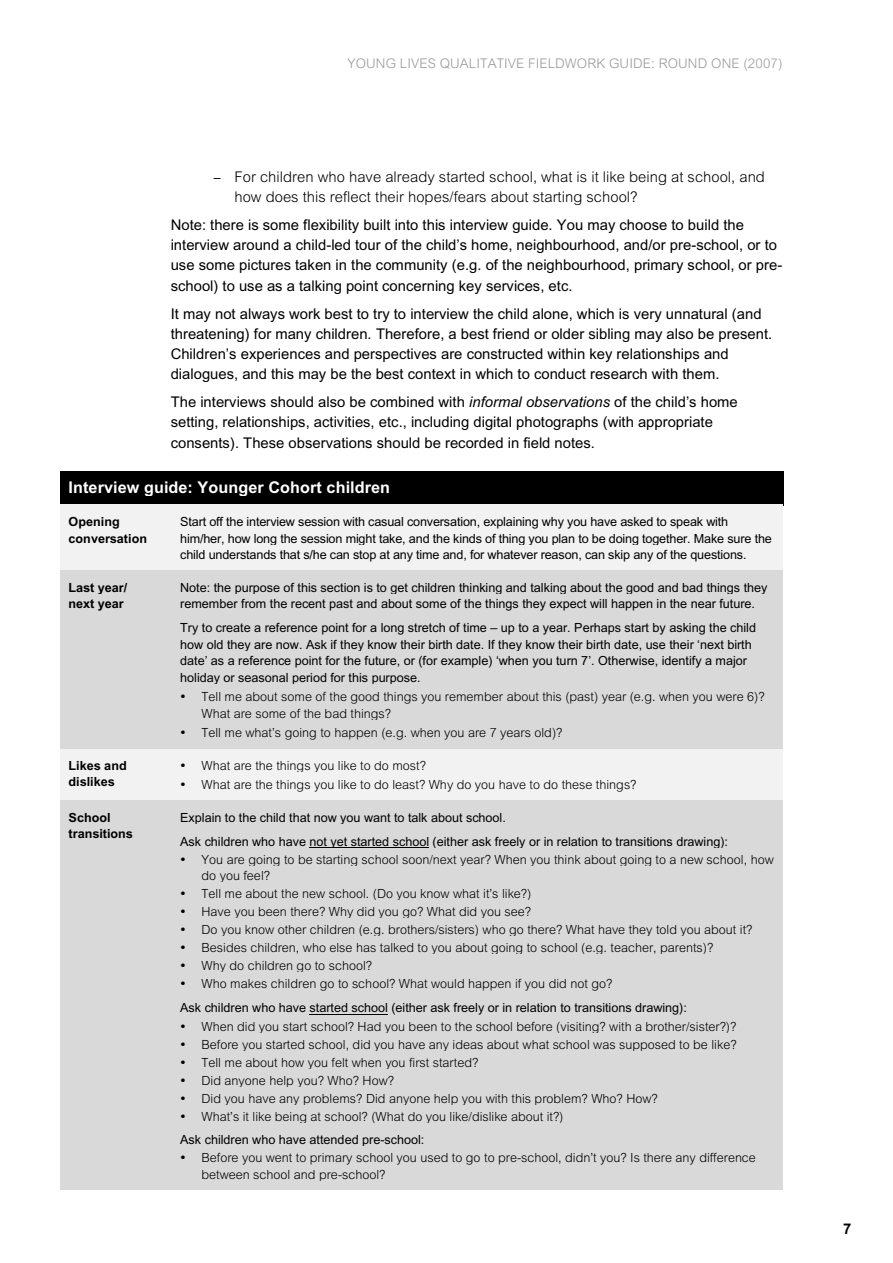
<style>
.page{position:relative;width:893px;height:1263px;background:#fff}
.page>*{position:absolute;margin:0;border:0;box-sizing:border-box;transform-origin:0 0}
.t1{font:700 16.2px "Arial";letter-spacing:.005em;color:#fff}
.t2{font:14.7px/20.1px "Arial";color:#000}
.t3{font:300 14.7px/20.5px "Arial";letter-spacing:.005em;color:#000}
.t4{font:700 14.7px "Arial";color:#000}
.t5{font:300 13.35px "Arial";letter-spacing:.01em;color:#999}
.t6{font:300 12.6px/16.2px "Arial";color:#000}
.t7{font:12.6px/16.5px "Arial";color:#000}
.t8{font:700 12.6px/16.5px "Arial";color:#000}
.s1{font-style:italic}
.s2{font-weight:300}
.s3{font-weight:400}
</style>
<div class="page">
<div style="left:60px;top:471px;width:723px;height:25px;background:#000"></div>
<div style="left:60px;top:496px;width:723px;height:9px;background:#000"></div>
<div style="left:60px;top:505px;width:112px;height:66px;background:#f2f2f2"></div>
<div style="left:172px;top:505px;width:611px;height:24px;background:#f2f2f2"></div>
<div style="left:172px;top:529px;width:611px;height:16px;background:#f2f2f2"></div>
<div style="left:172px;top:545px;width:611px;height:17px;background:#f2f2f2"></div>
<div style="left:60px;top:562px;width:723px;height:8px;background:#f2f2f2"></div>
<div style="left:60px;top:570px;width:112px;height:178px;background:#d9d9d9"></div>
<div style="left:172px;top:570px;width:611px;height:24px;background:#d9d9d9"></div>
<div style="left:172px;top:594px;width:611px;height:17px;background:#d9d9d9"></div>
<div style="left:172px;top:611px;width:611px;height:24px;background:#d9d9d9"></div>
<div style="left:172px;top:635px;width:611px;height:16px;background:#d9d9d9"></div>
<div style="left:172px;top:651px;width:611px;height:17px;background:#d9d9d9"></div>
<div style="left:172px;top:668px;width:611px;height:16px;background:#d9d9d9"></div>
<div style="left:172px;top:684px;width:611px;height:20px;background:#d9d9d9"></div>
<div style="left:172px;top:704px;width:611px;height:16px;background:#d9d9d9"></div>
<div style="left:172px;top:720px;width:611px;height:20px;background:#d9d9d9"></div>
<div style="left:60px;top:740px;width:723px;height:8px;background:#d9d9d9"></div>
<div style="left:60px;top:748px;width:112px;height:52px;background:#f2f2f2"></div>
<div style="left:172px;top:748px;width:611px;height:24px;background:#f2f2f2"></div>
<div style="left:172px;top:772px;width:611px;height:20px;background:#f2f2f2"></div>
<div style="left:60px;top:792px;width:723px;height:8px;background:#f2f2f2"></div>
<div style="left:60px;top:800px;width:112px;height:390px;background:#d9d9d9"></div>
<div style="left:172px;top:800px;width:611px;height:24px;background:#d9d9d9"></div>
<div style="left:172px;top:824px;width:611px;height:24px;background:#d9d9d9"></div>
<hr style="left:310px;top:847px;width:119px;height:1px;background:#000">
<div style="left:172px;top:848px;width:611px;height:18px;background:#d9d9d9"></div>
<div style="left:172px;top:866px;width:611px;height:17px;background:#d9d9d9"></div>
<div style="left:172px;top:883px;width:611px;height:18px;background:#d9d9d9"></div>
<div style="left:172px;top:901px;width:611px;height:18px;background:#d9d9d9"></div>
<div style="left:172px;top:919px;width:611px;height:18px;background:#d9d9d9"></div>
<div style="left:172px;top:937px;width:611px;height:18px;background:#d9d9d9"></div>
<div style="left:172px;top:955px;width:611px;height:18px;background:#d9d9d9"></div>
<div style="left:172px;top:973px;width:611px;height:18px;background:#d9d9d9"></div>
<div style="left:172px;top:991px;width:611px;height:24px;background:#d9d9d9"></div>
<hr style="left:310px;top:1014px;width:78px;height:1px;background:#000">
<div style="left:172px;top:1015px;width:611px;height:18px;background:#d9d9d9"></div>
<div style="left:172px;top:1033px;width:611px;height:18px;background:#d9d9d9"></div>
<div style="left:172px;top:1051px;width:611px;height:18px;background:#d9d9d9"></div>
<div style="left:172px;top:1069px;width:611px;height:18px;background:#d9d9d9"></div>
<div style="left:172px;top:1087px;width:611px;height:18px;background:#d9d9d9"></div>
<div style="left:172px;top:1105px;width:611px;height:18px;background:#d9d9d9"></div>
<div style="left:172px;top:1123px;width:611px;height:24px;background:#d9d9d9"></div>
<hr style="left:310px;top:1146px;width:111px;height:1px;background:#000">
<div style="left:172px;top:1147px;width:611px;height:18px;background:#d9d9d9"></div>
<div style="left:172px;top:1165px;width:611px;height:16px;background:#d9d9d9"></div>
<div style="left:60px;top:1181px;width:723px;height:9px;background:#d9d9d9"></div>
<p class="t5" style="left:347px;top:59px;width:436px">YOUNG LIVES QUALITATIVE FIELDWORK GUIDE: ROUND ONE (2007)</p>
<p class="t3" style="left:234px;top:168px;width:532px;text-indent:-21px">− For children who have already started school, what is it like being at school, and how does this reflect their hopes/fears about starting school?</p>
<p class="t2" style="left:171px;top:216px;width:613px">Note: there is some flexibility built into this interview guide. You may choose to build the interview around a child-led tour of the child’s home, neighbourhood, and/or pre-school, or to use some pictures taken in the community (e.g. of the neighbourhood, primary school, or pre&shy;school) to use as a talking point concerning key services, etc.</p>
<p class="t2" style="left:171px;top:305px;width:603px">It may not always work best to try to interview the child alone, which is very unnatural (and threatening) for many children. Therefore, a best friend or older sibling may also be present.<br>Children’s experiences and perspectives are constructed within key relationships and dialogues, and this may be the best context in which to conduct research with them.</p>
<p class="t2" style="left:171px;top:393px;width:569px">The interviews should also be combined with <span class="s1">informal observations</span> of the child’s home setting, relationships, activities, etc., including digital photographs (with appropriate consents). These observations should be recorded in field notes.</p>
<p class="t1" style="left:69px;top:481px;width:323px">Interview guide: Younger Cohort children</p>
<p class="t8" style="left:69px;top:515px;width:80px">Opening conversation</p>
<p class="t7" style="left:180px;top:515px;width:593px">Start off the interview session with casual conversation, explaining why you have asked to speak with him/her, how long the session might take, and the kinds of thing you plan to be doing together. Make sure the child understands that s/he can stop at any time and, for whatever reason, can skip any of the questions.</p>
<p class="t8" style="left:69px;top:580px;width:60px">Last year/ next year</p>
<p class="t7" style="left:180px;top:580px;width:589px">Note: the purpose of this section is to get children thinking and talking about the good and bad things they remember from the recent past and about some of the things they expect will happen in the near future.</p>
<p class="t7" style="left:180px;top:621px;width:577px">Try to create a reference point for a long stretch of time – up to a year. Perhaps start by asking the child how old they are now. Ask if they know their birth date. If they know their birth date, use their ‘next birth date’ as a reference point for the future, or (for example) ‘when you turn 7’. Otherwise, identify a major holiday or seasonal period for this purpose.</p>
<p class="t6" style="left:201px;top:690px;width:564px;text-indent:-21px">• Tell me about some of the good things you remember about this (past) year (e.g. when you were 6)?<br>What are some of the bad things?</p>
<p class="t6" style="left:180px;top:726px;width:384px">• Tell me what’s going to happen (e.g. when you are 7 years old)?</p>
<p class="t8" style="left:69px;top:758px;width:60px">Likes and dislikes</p>
<p class="t6" style="left:180px;top:758px;width:247px">• What are the things you like to do most?</p>
<p class="t6" style="left:180px;top:778px;width:458px">• What are the things you like to do least? Why do you have to do these things?</p>
<p class="t8" style="left:69px;top:810px;width:66px">School transitions</p>
<p class="t7" style="left:180px;top:806px;width:549px;line-height:24.2px">Explain to the child that now you want to talk about school.<br>Ask children who have not yet started school (either ask freely or in relation to transitions drawing):</p>
<p class="t6" style="left:201px;top:852px;width:574px;text-indent:-21px">• You are going to be starting school soon/next year? When you think about going to a new school, how do you feel?</p>
<p class="t6" style="left:180px;top:887px;width:353px">• Tell me about the new school. (Do you know what it’s like?)</p>
<p class="t6" style="left:180px;top:905px;width:352px">• Have you been there? Why did you go? What did you see?</p>
<p class="t6" style="left:180px;top:923px;width:574px">• Do you know other children (e.g. brothers/sisters) who go there? What have they told you about it?</p>
<p class="t6" style="left:180px;top:941px;width:535px">• Besides children, who else has talked to you about going to school (e.g. teacher, parents)?</p>
<p class="t6" style="left:180px;top:959px;width:193px">• Why do children go to school?</p>
<p class="t7" style="left:180px;top:973px;width:508px;line-height:23.7px">• <span class="s2">Who makes children go to school? What would happen if you did not go?<br></span>Ask children who have started school (either ask freely or in relation to transitions drawing):</p>
<p class="t6" style="left:180px;top:1019px;width:558px">• When did you start school? Had you been to the school before (visiting? with a brother/sister?)?</p>
<p class="t6" style="left:180px;top:1037px;width:558px">• Before you started school, did you have any ideas about what school was supposed to be like?</p>
<p class="t6" style="left:180px;top:1055px;width:300px">• Tell me about how you felt when you first started?</p>
<p class="t6" style="left:180px;top:1073px;width:215px">• Did anyone help you? Who? How?</p>
<p class="t6" style="left:180px;top:1091px;width:479px">• Did you have any problems? Did anyone help you with this problem? Who? How?</p>
<p class="t6" style="left:180px;top:1105px;width:385px;line-height:23.7px">• What’s it like being at school? (What do you like/dislike about it?)<br><span class="s3">Ask children who have attended pre-school:</span></p>
<p class="t6" style="left:201px;top:1151px;width:556px;text-indent:-21px">• Before you went to primary school you used to go to pre-school, didn’t you? Is there any difference between school and pre-school?</p>
<p class="t4" style="left:843px;top:1224px;width:10px">7</p>
</div>
